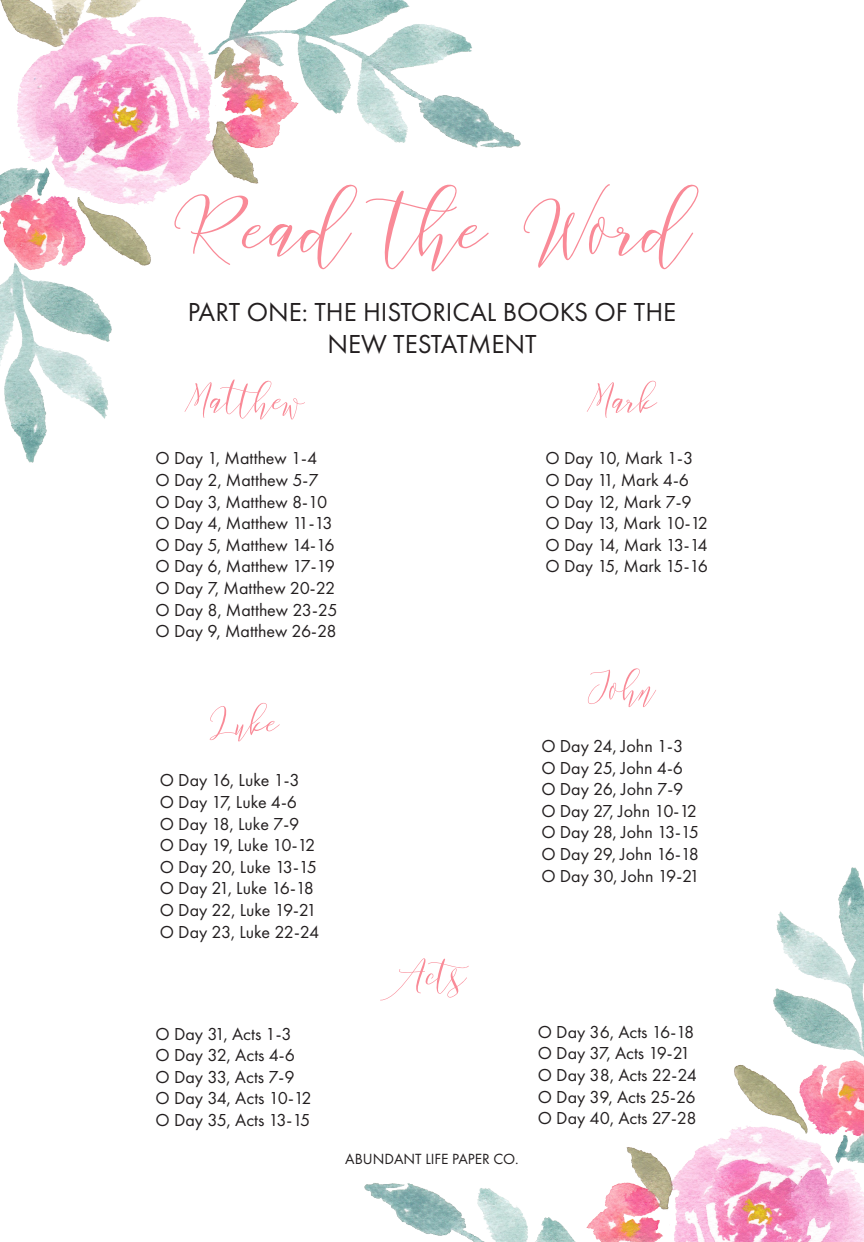
<style>
.page{position:relative;width:864px;height:1242px;background:#fff}
.page>*{position:absolute;margin:0;border:0;box-sizing:border-box;transform-origin:0 0}
.t1{font:127.5px "Frutilla Script";color:#f98a97}
.t2{font:57px "Frutilla Script";color:#f98a97}
.t3{font:27px "Futura PT";color:#231f20}
.t4{font:18px "Futura PT";color:#231f20}
.t5{font:15.3px "Futura PT";color:#231f20}
</style>
<div class="page">
<img style="left:364px;top:868px;width:500px;height:374px">
<img style="left:0;top:0;width:521px;height:463px">
<p class="t1" style="left:174px;top:164px;width:517px">Read the Word</p>
<p class="t3" style="left:188px;top:296px;width:490px">PART ONE: THE HISTORICAL BOOKS OF THE</p>
<p class="t3" style="left:327px;top:328px;width:211px">NEW TESTATMENT</p>
<p class="t2" style="left:184px;top:371px;width:121px">Matthew</p>
<p class="t4" style="left:156px;top:448px;width:163px">О Day 1, Matthew 1-4</p>
<p class="t4" style="left:156px;top:469px;width:164px">О Day 2, Matthew 5-7</p>
<p class="t4" style="left:156px;top:491px;width:173px">О Day 3, Matthew 8-10</p>
<p class="t4" style="left:156px;top:512px;width:178px">О Day 4, Matthew 11-13</p>
<p class="t4" style="left:156px;top:534px;width:181px">О Day 5, Matthew 14-16</p>
<p class="t4" style="left:156px;top:556px;width:181px">О Day 6, Matthew 17-19</p>
<p class="t4" style="left:156px;top:577px;width:181px">О Day 7, Matthew 20-22</p>
<p class="t4" style="left:156px;top:599px;width:184px">О Day 8, Matthew 23-25</p>
<p class="t4" style="left:156px;top:620px;width:183px">О Day 9, Matthew 26-28</p>
<p class="t2" style="left:587px;top:371px;width:71px">Mark</p>
<p class="t4" style="left:546px;top:448px;width:149px">О Day 10, Mark 1-3</p>
<p class="t4" style="left:546px;top:469px;width:145px">О Day 11, Mark 4-6</p>
<p class="t4" style="left:546px;top:491px;width:148px">О Day 12, Mark 7-9</p>
<p class="t4" style="left:546px;top:512px;width:164px">О Day 13, Mark 10-12</p>
<p class="t4" style="left:546px;top:534px;width:164px">О Day 14, Mark 13-14</p>
<p class="t4" style="left:546px;top:556px;width:164px">О Day 15, Mark 15-16</p>
<p class="t2" style="left:210px;top:694px;width:70px">Luke</p>
<p class="t4" style="left:160px;top:770px;width:142px">О Day 16, Luke 1-3</p>
<p class="t4" style="left:160px;top:791px;width:139px">О Day 17, Luke 4-6</p>
<p class="t4" style="left:160px;top:813px;width:141px">О Day 18, Luke 7-9</p>
<p class="t4" style="left:160px;top:835px;width:157px">О Day 19, Luke 10-12</p>
<p class="t4" style="left:160px;top:856px;width:159px">О Day 20, Luke 13-15</p>
<p class="t4" style="left:160px;top:878px;width:156px">О Day 21, Luke 16-18</p>
<p class="t4" style="left:160px;top:899px;width:158px">О Day 22, Luke 19-21</p>
<p class="t4" style="left:160px;top:921px;width:161px">О Day 23, Luke 22-24</p>
<p class="t4" style="left:156px;top:1023px;width:138px">О Day 31, Acts 1-3</p>
<p class="t4" style="left:156px;top:1044px;width:141px">О Day 32, Acts 4-6</p>
<p class="t4" style="left:156px;top:1066px;width:140px">О Day 33, Acts 7-9</p>
<p class="t4" style="left:156px;top:1088px;width:157px">О Day 34, Acts 10-12</p>
<p class="t4" style="left:156px;top:1109px;width:156px">О Day 35, Acts 13-15</p>
<p class="t2" style="left:588px;top:659px;width:68px">John</p>
<p class="t4" style="left:541px;top:735px;width:143px">О Day 24, John 1-3</p>
<p class="t4" style="left:541px;top:757px;width:143px">О Day 25, John 4-6</p>
<p class="t4" style="left:541px;top:778px;width:144px">О Day 26, John 7-9</p>
<p class="t4" style="left:541px;top:800px;width:157px">О Day 27, John 10-12</p>
<p class="t4" style="left:541px;top:822px;width:159px">О Day 28, John 13-15</p>
<p class="t4" style="left:541px;top:843px;width:159px">О Day 29, John 16-18</p>
<p class="t4" style="left:541px;top:865px;width:160px">О Day 30, John 19-21</p>
<p class="t2" style="left:399px;top:947px;width:68px">Acts</p>
<p class="t5" style="left:345px;top:1149px;width:175px">ABUNDANT LIFE PAPER CO.</p>
<p class="t4" style="left:538px;top:1021px;width:158px">О Day 36, Acts 16-18</p>
<p class="t4" style="left:538px;top:1043px;width:154px">О Day 37, Acts 19-21</p>
<p class="t4" style="left:538px;top:1064px;width:161px">О Day 38, Acts 22-24</p>
<p class="t4" style="left:538px;top:1086px;width:159px">О Day 39, Acts 25-26</p>
<p class="t4" style="left:538px;top:1108px;width:160px">О Day 40, Acts 27-28</p>
</div>
